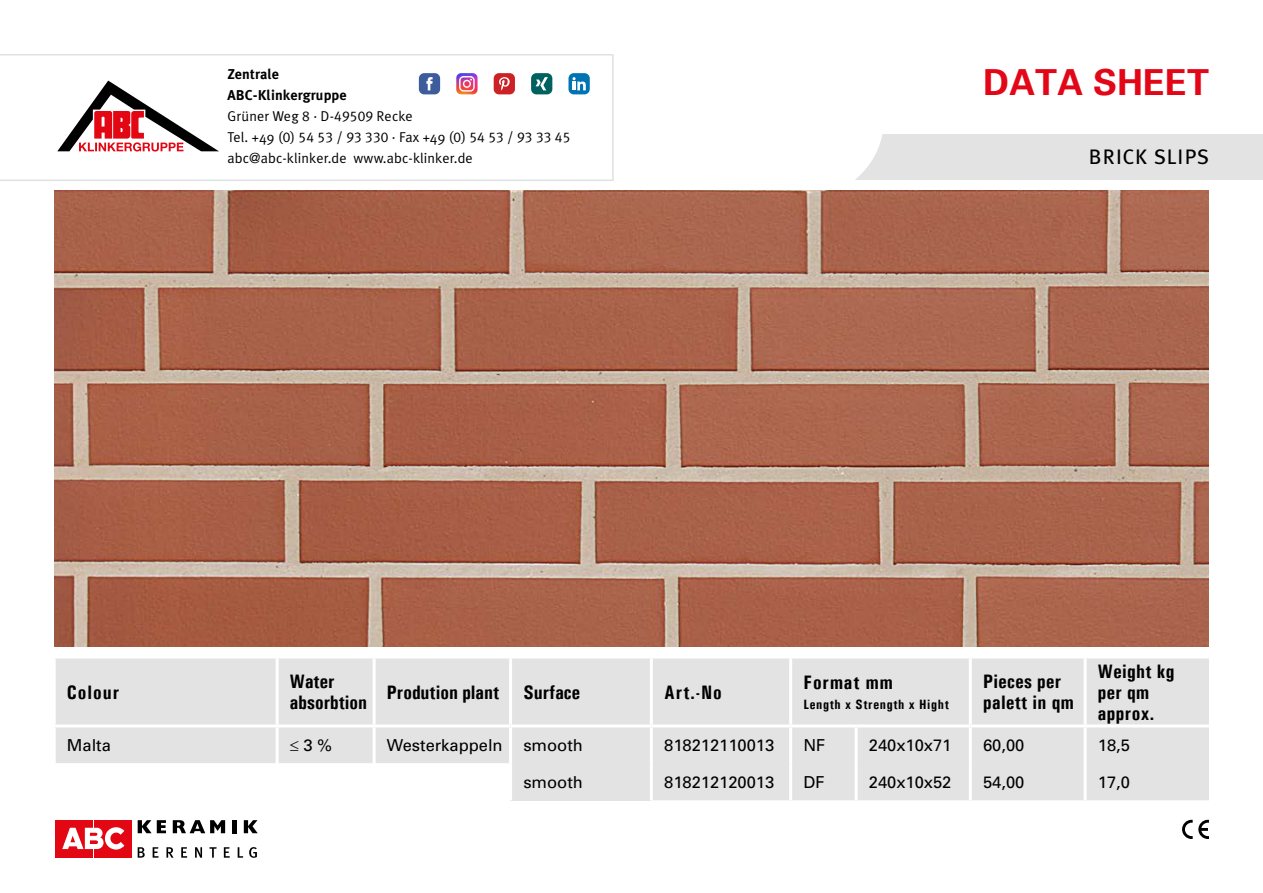
<style>
.page{position:relative;width:1263px;height:893px;background:#fff}
.page>*{position:absolute;margin:0;border:0;box-sizing:border-box;transform-origin:0 0}
.t1{font:700 36px "Univers 65";color:#e30617}
.t2{font:21px "Meta Plus";letter-spacing:.045em;color:#000}
.t3{font:700 19.5px/21px "Univers Condensed";letter-spacing:.02em;color:#000}
.t4{font:700 19.5px/21px "Univers Condensed";color:#000}
.t5{font:700 19.5px "Univers Condensed";letter-spacing:.05em;color:#000}
.t6{font:16.5px "Univers";color:#000}
.t7{font:14.25px "Meta Plus Normal";letter-spacing:.01em;color:#000}
.t8{font:14.25px "Meta Plus Normal Caps";letter-spacing:.01em;color:#000}
.t9{font:700 14.25px/21px "Meta Plus";letter-spacing:.01em;color:#000}
.t10{font:700 13.5px "Univers Condensed";letter-spacing:.05em;color:#000}
.s1{font-family:"Meta Plus Normal Caps"}
.s2{font-family:"Meta Plus Normal"}
</style>
<div class="page">
<div style="left:761px;top:135px;width:502px;height:45px;background:#e3e3e3"></div>
<svg style="left:761px;top:134px;width:132px;height:46px"></svg>
<svg style="left:0;top:54px;width:614px;height:127px"></svg>
<svg style="left:56px;top:658px;width:1153px;height:142px;background:#e6e6e6"></svg>
<div style="left:511px;top:763px;width:140px;height:37px;background:#e3e3e3"></div>
<hr style="left:276px;top:658px;width:3px;height:66px;background:#fff">
<hr style="left:373px;top:658px;width:3px;height:66px;background:#fff">
<hr style="left:789px;top:658px;width:3px;height:66px;background:#fff">
<hr style="left:969px;top:658px;width:3px;height:66px;background:#fff">
<hr style="left:1084px;top:658px;width:3px;height:66px;background:#fff">
<hr style="left:53px;top:724px;width:224px;height:3px;background:#fff">
<hr style="left:277px;top:724px;width:97px;height:3px;background:#fff">
<hr style="left:276px;top:727px;width:3px;height:36px;background:#fff">
<hr style="left:374px;top:724px;width:137px;height:3px;background:#fff">
<hr style="left:373px;top:727px;width:3px;height:36px;background:#fff">
<hr style="left:511px;top:724px;width:140px;height:3px;background:#fff">
<hr style="left:509px;top:727px;width:3px;height:36px;background:#fff">
<hr style="left:651px;top:724px;width:140px;height:3px;background:#fff">
<hr style="left:791px;top:724px;width:65px;height:3px;background:#fff">
<hr style="left:789px;top:727px;width:3px;height:36px;background:#fff">
<hr style="left:856px;top:724px;width:114px;height:3px;background:#fff">
<hr style="left:855px;top:727px;width:3px;height:36px;background:#fff">
<hr style="left:970px;top:724px;width:115px;height:3px;background:#fff">
<hr style="left:969px;top:727px;width:3px;height:36px;background:#fff">
<hr style="left:1085px;top:724px;width:124px;height:3px;background:#fff">
<hr style="left:1084px;top:727px;width:3px;height:36px;background:#fff">
<hr style="left:276px;top:763px;width:3px;height:37px;background:#fff">
<hr style="left:373px;top:763px;width:3px;height:37px;background:#fff">
<hr style="left:509px;top:763px;width:3px;height:37px;background:#fff">
<hr style="left:650px;top:763px;width:3px;height:37px;background:#fff">
<hr style="left:789px;top:763px;width:3px;height:37px;background:#fff">
<hr style="left:855px;top:763px;width:3px;height:37px;background:#fff">
<hr style="left:969px;top:763px;width:3px;height:37px;background:#fff">
<hr style="left:1084px;top:763px;width:3px;height:37px;background:#fff">
<hr style="left:509px;top:658px;width:3px;height:66px;background:#fff">
<hr style="left:650px;top:658px;width:3px;height:66px;background:#fff">
<hr style="left:650px;top:727px;width:3px;height:36px;background:#fff">
<div style="left:419px;top:73px;width:21px;height:21px;background:#3d5c9c;border-radius:5px"></div>
<svg style="left:426px;top:77px;width:7px;height:13px"></svg>
<svg style="left:456px;top:73px;width:21px;height:21px"></svg>
<div style="left:494px;top:73px;width:21px;height:21px;background:#cc2126;border-radius:5px"></div>
<svg style="left:499px;top:77px;width:11px;height:13px"></svg>
<div style="left:531px;top:73px;width:21px;height:21px;background:#00615e;border-radius:5px"></div>
<svg style="left:535px;top:77px;width:13px;height:13px"></svg>
<div style="left:568px;top:73px;width:22px;height:21px;background:#0073b3;border-radius:5px"></div>
<svg style="left:572px;top:77px;width:14px;height:13px"></svg>
<div style="left:55px;top:820px;width:37px;height:37px;background:#e30613"></div>
<svg style="left:138px;top:847px;width:7px;height:11px"></svg>
<svg style="left:153px;top:847px;width:5px;height:11px"></svg>
<svg style="left:166px;top:847px;width:8px;height:11px"></svg>
<svg style="left:181px;top:847px;width:6px;height:11px"></svg>
<svg style="left:195px;top:847px;width:7px;height:11px"></svg>
<svg style="left:209px;top:847px;width:8px;height:11px"></svg>
<svg style="left:224px;top:847px;width:6px;height:11px"></svg>
<svg style="left:238px;top:847px;width:5px;height:11px"></svg>
<svg style="left:249px;top:847px;width:8px;height:11px"></svg>
<div style="left:95px;top:820px;width:37px;height:37px;background:#e30613"></div>
<svg style="left:138px;top:820px;width:28px;height:13px"></svg>
<svg style="left:173px;top:820px;width:52px;height:13px"></svg>
<div style="left:232px;top:820px;width:5px;height:13px;background:#000"></div>
<svg style="left:244px;top:820px;width:14px;height:13px"></svg>
<svg style="left:62px;top:827px;width:62px;height:22px"></svg>
<svg style="left:1182px;top:820px;width:27px;height:19px"></svg>
<img style="left:55px;top:190px;width:1154px;height:456px">
<p class="t9" style="left:227px;top:64px;width:121px">Zentrale<br>ABC-Klinkergruppe</p>
<p class="t7" style="left:227px;top:108px;width:187px">Grüner Weg <span class="s1">8</span> · D-<span class="s1">49509</span> Recke</p>
<p class="t8" style="left:227px;top:129px;width:344px"><span class="s2">Tel. +49 (</span>0) 54 53 / 93 330 <span class="s2">· Fax +49 (</span>0) 54 53 / 93 33 45</p>
<p class="t7" style="left:227px;top:150px;width:247px">abc@abc-klinker.de www.abc-klinker.de</p>
<h1 class="t1" style="left:983px;top:59px;width:227px">DATA SHEET</h1>
<p class="t2" style="left:1089px;top:145px;width:122px">BRICK SLIPS</p>
<p class="t3" style="left:67px;top:682px;width:54px">Colour</p>
<p class="t4" style="left:290px;top:671px;width:79px">Water absorbtion</p>
<p class="t4" style="left:387px;top:682px;width:195px">Prodution plant Surface</p>
<p class="t3" style="left:664px;top:682px;width:59px">Art.-No</p>
<p class="t5" style="left:803px;top:670px;width:91px">Format mm</p>
<p class="t10" style="left:803px;top:697px;width:147px">Length x Strength x Hight</p>
<p class="t3" style="left:983px;top:671px;width:92px">Pieces per palett in qm</p>
<p class="t3" style="left:1098px;top:661px;width:78px">Weight kg per qm approx.</p>
<p class="t6" style="left:67px;top:735px;width:46px">Malta</p>
<p class="t6" style="left:290px;top:735px;width:44px">≤ 3 %</p>
<p class="t6" style="left:387px;top:735px;width:117px">Westerkappeln</p>
<p class="t6" style="left:523px;top:735px;width:61px">smooth</p>
<p class="t6" style="left:664px;top:735px;width:112px">818212110013</p>
<p class="t6" style="left:803px;top:735px;width:24px">NF</p>
<p class="t6" style="left:869px;top:735px;width:84px">240x10x71</p>
<p class="t6" style="left:983px;top:735px;width:43px">60,00</p>
<p class="t6" style="left:1098px;top:735px;width:34px">18,5</p>
<p class="t6" style="left:523px;top:772px;width:61px">smooth</p>
<p class="t6" style="left:664px;top:772px;width:112px">818212120013</p>
<p class="t6" style="left:803px;top:772px;width:23px">DF</p>
<p class="t6" style="left:869px;top:772px;width:84px">240x10x52</p>
<p class="t6" style="left:983px;top:772px;width:43px">54,00</p>
<p class="t6" style="left:1098px;top:772px;width:34px">17,0</p>
</div>
